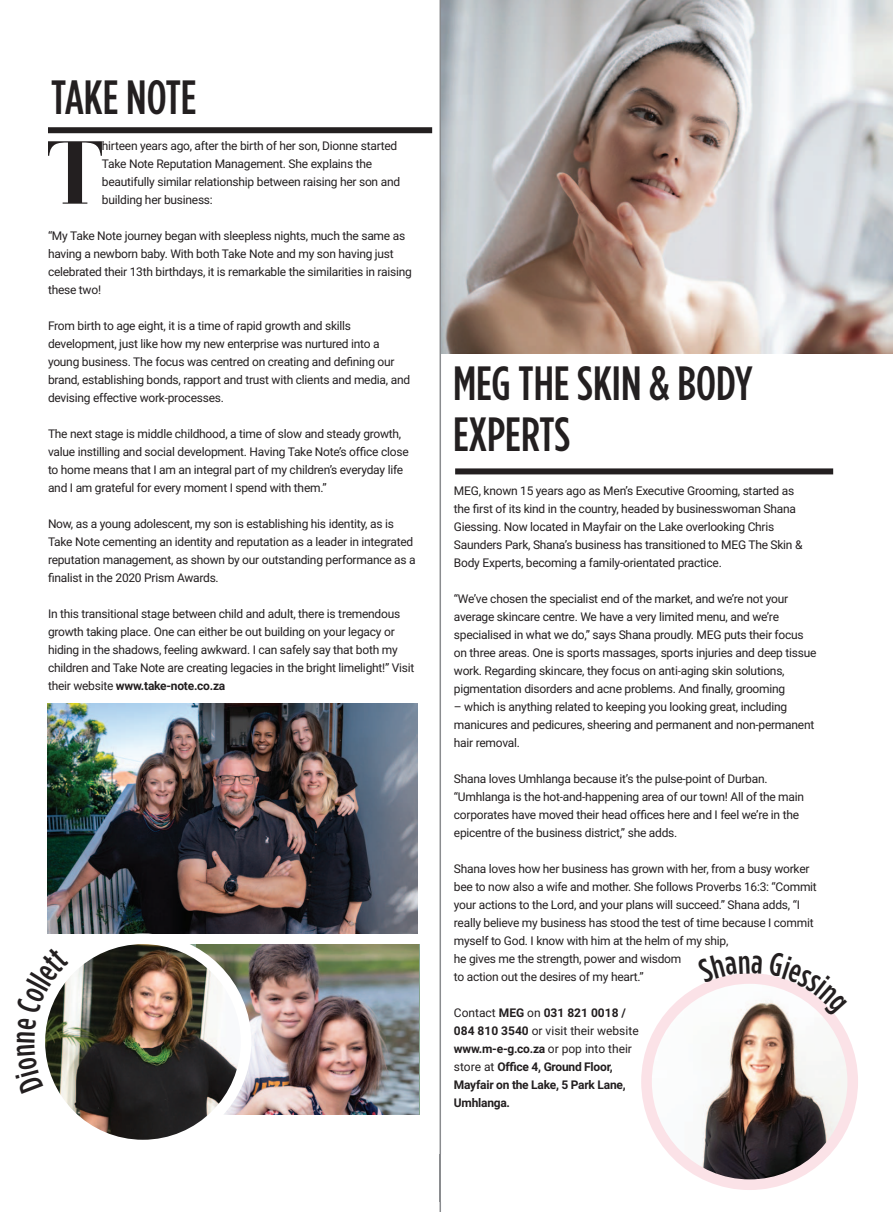
<style>
.page{position:relative;width:893px;height:1212px;background:#fff}
.page>*{position:absolute;margin:0;border:0;box-sizing:border-box;transform-origin:0 0}
.t1{font:89.1px "Otama ep";color:#231f20}
.t2{font:500 48px/51px "Gotham Condensed";color:#231f20}
.t3{font:12px/18px "Roboto";letter-spacing:-.02em;color:#231f20}
.t4{font:700 12px/18px "Roboto";letter-spacing:-.02em;color:#231f20}
.s1{font-weight:700}
.s2{font-weight:400}
</style>
<div class="page">
<img style="left:48px;top:704px;width:369px;height:229px">
<img style="left:196px;top:944px;width:223px;height:170px">
<img style="left:441px;top:0;width:452px;height:353px">
<div style="left:48px;top:127px;width:384px;height:6px;background:#231f20"></div>
<div style="left:34px;top:933px;width:217px;height:217px;background:#fff;border-radius:50%"></div>
<div style="left:641px;top:973px;width:217px;height:217px;background:#fbe2e7;border-radius:50%"></div>
<img style="left:45px;top:944px;width:196px;height:196px;border-radius:98px">
<img style="left:652px;top:984px;width:195px;height:195px;border-radius:98px">
<hr style="left:439px;top:0;width:2px;height:1154px;background:#8a8c8f">
<svg style="left:439px;top:1202px;width:2px;height:10px"></svg>
<hr style="left:439px;top:1154px;width:2px;height:48px;background:#8a8c8f">
<div style="left:455px;top:468px;width:378px;height:6px;background:#231f20"></div>
<svg style="left:45px;top:978px;width:24px;height:115px"></svg>
<svg style="left:707px;top:973px;width:53px;height:9px"></svg>
<svg style="left:768px;top:975px;width:68px;height:41px"></svg>
<h2 class="t2" style="left:51px;top:70px;width:147px">TAKE NOTE</h2>
<h1 class="t1" style="left:46px;top:120px;width:59px">T</h1>
<p class="t3" style="left:102px;top:136px;width:300px">hirteen years ago, after the birth of her son, Dionne started Take Note Reputation Management. She explains the beautifully similar relationship between raising her son and building her business:</p>
<p class="t3" style="left:48px;top:226px;width:365px">“My Take Note journey began with sleepless nights, much the same as having a newborn baby. With both Take Note and my son having just celebrated their 13th birthdays, it is remarkable the similarities in raising these two!</p>
<p class="t3" style="left:48px;top:316px;width:364px">From birth to age eight, it is a time of rapid growth and skills development, just like how my new enterprise was nurtured into a young business. The focus was centred on creating and defining our brand, establishing bonds, rapport and trust with clients and media, and devising effective work-processes.</p>
<p class="t3" style="left:48px;top:424px;width:362px">The next stage is middle childhood, a time of slow and steady growth, value instilling and social development. Having Take Note’s office close to home means that I am an integral part of my children’s everyday life and I am grateful for every moment I spend with them.”</p>
<p class="t3" style="left:48px;top:514px;width:369px">Now, as a young adolescent, my son is establishing his identity, as is Take Note cementing an identity and reputation as a leader in integrated reputation management, as shown by our outstanding performance as a finalist in the 2020 Prism Awards.</p>
<p class="t3" style="left:48px;top:604px;width:368px">In this transitional stage between child and adult, there is tremendous growth taking place. One can either be out building on your legacy or hiding in the shadows, feeling awkward. I can safely say that both my children and Take Note are creating legacies in the bright limelight!” Visit their website <span class="s1">www.take-note.co.za</span></p>
<h2 class="t2" style="left:453px;top:357px;width:301px">MEG THE SKIN &amp; BODY<br>EXPERTS</h2>
<p class="t3" style="left:454px;top:481px;width:350px">MEG, known 15 years ago as Men’s Executive Grooming, started as the first of its kind in the country, headed by businesswoman Shana Giessing. Now located in Mayfair on the Lake overlooking Chris Saunders Park, Shana’s business has transitioned to MEG The Skin &amp; Body Experts, becoming a family-orientated practice.</p>
<p class="t3" style="left:454px;top:589px;width:364px">“We’ve chosen the specialist end of the market, and we’re not your average skincare centre. We have a very limited menu, and we’re specialised in what we do,” says Shana proudly. MEG puts their focus on three areas. One is sports massages, sports injuries and deep tissue work. Regarding skincare, they focus on anti-aging skin solutions, pigmentation disorders and acne problems. And finally, grooming</p>
<p class="t3" style="left:454px;top:697px;width:362px">– which is anything related to keeping you looking great, including manicures and pedicures, sheering and permanent and non-permanent hair removal.</p>
<p class="t3" style="left:454px;top:769px;width:352px">Shana loves Umhlanga because it’s the pulse-point of Durban. “Umhlanga is the hot-and-happening area of our town! All of the main corporates have moved their head offices here and I feel we’re in the epicentre of the business district,” she adds.</p>
<p class="t3" style="left:454px;top:859px;width:364px">Shana loves how her business has grown with her, from a busy worker bee to now also a wife and mother. She follows Proverbs 16:3: “Commit your actions to the Lord, and your plans will succeed.” Shana adds, “I really believe my business has stood the test of time because I commit myself to God. I know with him at the helm of my ship,<br>he gives me the strength, power and wisdom<br>to action out the desires of my heart.”</p>
<p class="t4" style="left:454px;top:1003px;width:186px"><span class="s2">Contact</span> MEG <span class="s2">on</span> 031 821 0018 /<br>084 810 3540 <span class="s2">or visit their website </span>www.m-e-g.co.za <span class="s2">or pop into their store at</span> Office 4, Ground Floor,<br>Mayfair on the Lake, 5 Park Lane,<br>Umhlanga.</p>
</div>
